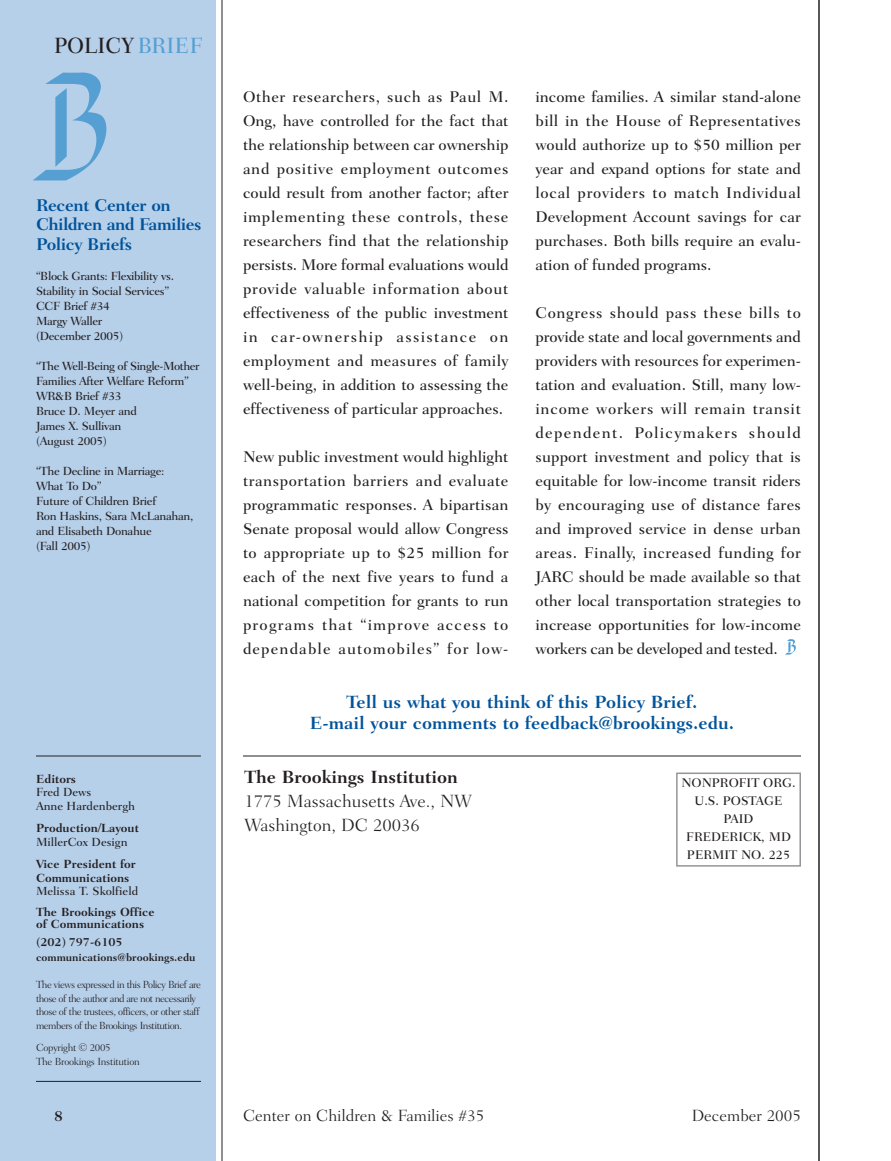
<style>
.page{position:relative;width:891px;height:1161px;background:#fff}
.page>*{position:absolute;margin:0;border:0;box-sizing:border-box;transform-origin:0 0}
.t1{font:500 22.5px "Fairfield LH";color:#231f20;scale:.95 1}
.t2{font:700 18px/21px "Fairfield LH";color:#00539b;text-align:center}
.t3{font:300 18px/24px "Fairfield LH";color:#231f20}
.t4{font:700 18px "Fairfield LH";color:#231f20}
.t5{font:700 17.25px/19.5px "Fairfield LH";letter-spacing:-.025em;color:#00539b}
.t6{font:300 16.5px "Fairfield LH";color:#231f20}
.t7{font:500 15.75px/24px "Fairfield LH";color:#231f20;text-align:justify}
.t8{font:700 15px "Fairfield LH";color:#231f20}
.t9{font:500 12.75px/18px "Fairfield LH";color:#231f20;text-align:center}
.t10{font:500 12px/15px "Fairfield LH";letter-spacing:-.03em;color:#231f20}
.t11{font:700 12px/13.5px "Fairfield LH";color:#231f20}
.t12{font:500 12px/13.5px "Fairfield LH";color:#231f20}
.t13{font:700 10.8px "Fairfield LH";color:#231f20}
.t14{font:300 10.5px/13.5px "Fairfield LH";letter-spacing:-.045em;color:#231f20}
.t15{font:300 10.5px/13.5px "Fairfield LH";letter-spacing:-.025em;color:#231f20}
.s1{color:#559fd3}
</style>
<div class="page">
<div style="left:0;top:0;width:216px;height:1161px;background:#b7d0ea"></div>
<hr style="left:222px;top:0;width:1px;height:1161px;background:#231f20">
<img style="left:33px;top:73px;width:74px;height:108px">
<hr style="left:819px;top:0;width:1px;height:1161px;background:#231f20">
<div style="left:676px;top:773px;width:125px;height:94px;border:2px solid #939598"></div>
<hr style="left:243px;top:756px;width:558px;height:1px;background:#231f20">
<hr style="left:36px;top:1081px;width:165px;height:1px;background:#231f20">
<hr style="left:36px;top:756px;width:165px;height:1px;background:#231f20">
<svg style="left:785px;top:639px;width:11px;height:16px"></svg>
<h1 class="t1" style="left:54px;top:36px;width:158px">POLICY <span class="s1">BRIEF</span></h1>
<p class="t5" style="left:36px;top:197px;width:167px">Recent Center on<br>Children and Families<br>Policy Briefs</p>
<p class="t10" style="left:36px;top:269px;width:140px">“Block Grants: Flexibility vs.<br>Stability in Social Services”<br>CCF Brief #34<br>Margy Waller<br>(December 2005)</p>
<p class="t10" style="left:36px;top:359px;width:165px">“The Well-Being of Single-Mother<br>Families After Welfare Reform”<br>WR&amp;B Brief #33<br>Bruce D. Meyer and<br>James X. Sullivan<br>(August 2005)</p>
<p class="t10" style="left:36px;top:464px;width:159px">“The Decline in Marriage:<br>What To Do”<br>Future of Children Brief<br>Ron Haskins, Sara McLanahan, and Elisabeth Donahue<br>(Fall 2005)</p>
<p class="t11" style="left:36px;top:773px;width:42px">Editors</p>
<p class="t12" style="left:36px;top:786px;width:101px">Fred Dews<br>Anne Hardenbergh</p>
<p class="t11" style="left:36px;top:822px;width:104px">Production/Layout</p>
<p class="t12" style="left:36px;top:836px;width:93px">MillerCox Design</p>
<p class="t11" style="left:36px;top:858px;width:101px">Vice President for<br>Communications</p>
<p class="t12" style="left:36px;top:885px;width:104px">Melissa T. Skolfield</p>
<p class="t11" style="left:36px;top:907px;width:120px;line-height:12px">The Brookings Office of Communications</p>
<p class="t11" style="left:36px;top:936px;width:88px">(202) 797-6105</p>
<p class="t13" style="left:36px;top:953px;width:161px">communications@brookings.edu</p>
<p class="t14" style="left:36px;top:979px;width:166px">The views expressed in this Policy Brief are those of the author and are not necessarily those of the trustees, officers, or other staff members of the Brookings Institution.</p>
<p class="t15" style="left:36px;top:1042px;width:105px">Copyright © 2005<br>The Brookings Institution</p>
<p class="t8" style="left:54px;top:1110px;width:10px">8</p>
<p class="t7" style="left:243px;top:86px;width:267px">Other researchers, such as Paul M.<br>Ong, have controlled for the fact that the relationship between car ownership and positive employment outcomes could result from another factor; after implementing these controls, these researchers find that the relationship persists. More formal evaluations would provide valuable information about effectiveness of the public investment in car-ownership assistance on employment and measures of family well-being, in addition to assessing the effectiveness of particular approaches.</p>
<p class="t7" style="left:243px;top:446px;width:267px">New public investment would highlight transportation barriers and evaluate programmatic responses. A bipartisan Senate proposal would allow Congress to appropriate up to $25 million for each of the next five years to fund a national competition for grants to run programs that “improve access to dependable automobiles” for low-</p>
<p class="t7" style="left:536px;top:86px;width:267px">income families. A similar stand-alone bill in the House of Representatives would authorize up to $50 million per year and expand options for state and local providers to match Individual Development Account savings for car purchases. Both bills require an evalu&shy;ation of funded programs.</p>
<p class="t7" style="left:536px;top:302px;width:267px">Congress should pass these bills to provide state and local governments and providers with resources for experimen&shy;tation and evaluation. Still, many low&shy;income workers will remain transit dependent. Policymakers should support investment and policy that is equitable for low-income transit riders by encouraging use of distance fares and improved service in dense urban areas. Finally, increased funding for JARC should be made available so that other local transportation strategies to increase opportunities for low-income workers can be developed and tested.</p>
<p class="t2" style="left:310px;top:693px;width:426px">Tell us what you think of this Policy Brief.<br>E-mail your comments to feedback@brookings.edu.</p>
<p class="t4" style="left:244px;top:770px;width:215px">The Brookings Institution</p>
<p class="t3" style="left:244px;top:791px;width:229px">1775 Massachusetts Ave., NW<br>Washington, DC 20036</p>
<p class="t9" style="left:682px;top:775px;width:116px">NONPROFIT ORG.<br>U.S. POSTAGE<br>PAID<br>FREDERICK, MD<br>PERMIT NO. 225</p>
<p class="t6" style="left:243px;top:1108px;width:243px">Center on Children &amp; Families #35</p>
<p class="t6" style="left:692px;top:1108px;width:111px">December 2005</p>
</div>
